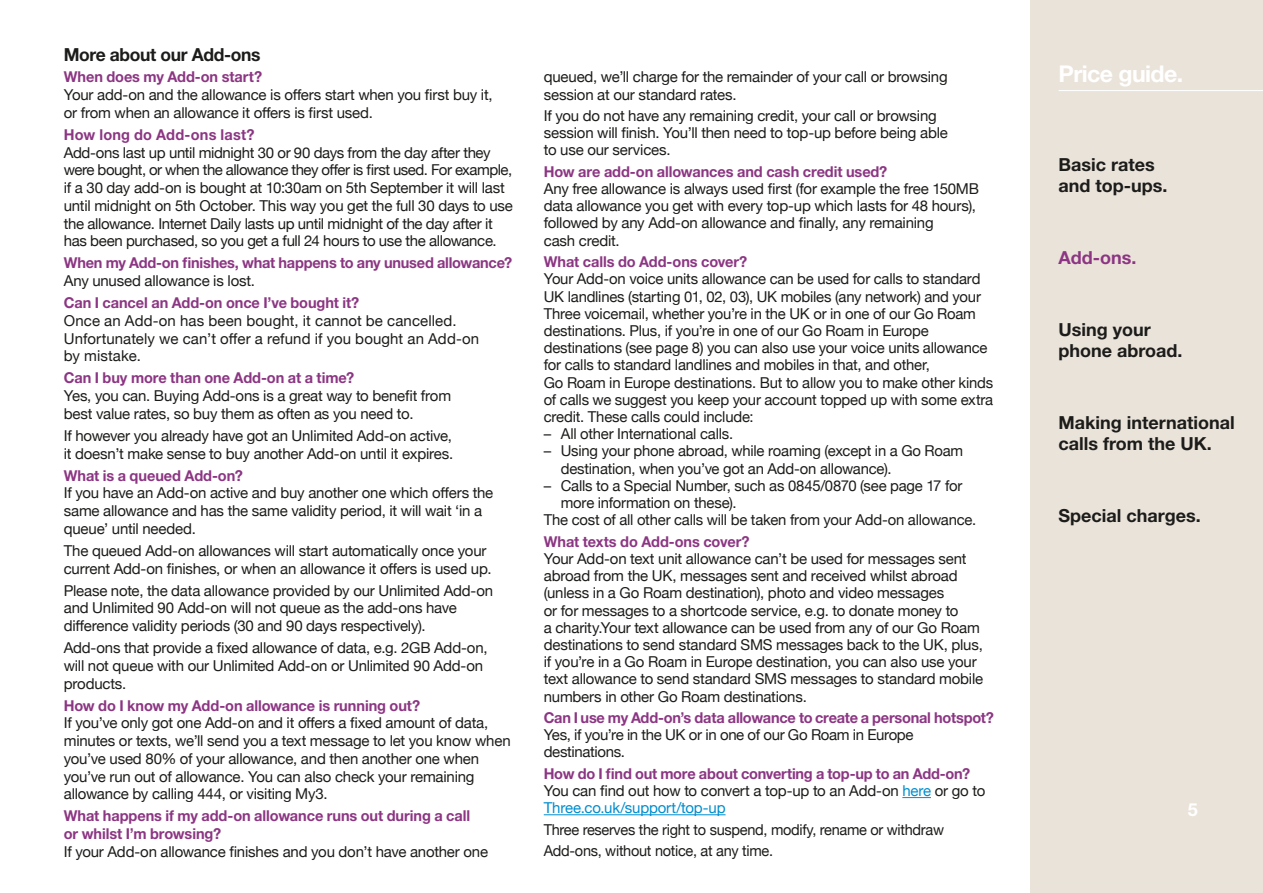
<style>
.page{position:relative;width:1263px;height:893px;background:#fff}
.page>*{position:absolute;margin:0;border:0;box-sizing:border-box;transform-origin:0 0}
.t1{font:700 23.1px "Helvetica Neue LT";letter-spacing:-.025em;color:#fff}
.t2{font:700 18px/21px "Helvetica Neue LT";color:#1c1c1a}
.t3{font:700 18px "Helvetica Neue LT";letter-spacing:-.02em;color:#1c1c1a}
.t4{font:700 18px "Helvetica Neue LT";color:#8c3683}
.t5{font:700 18px "Helvetica Neue LT";color:#fff}
.t6{font:15px/17.2px "Helvetica Neue";letter-spacing:-.015em;color:#1c1c1a}
.t7{font:700 15px/17.7px "Helvetica Neue LT";letter-spacing:-.015em;color:#8c3683}
.t8{font:15px/17.7px "Helvetica Neue";letter-spacing:.005em;color:#1c1c1a}
.s1{font-family:"Helvetica Neue LT";font-weight:700;color:#8c3683}
.s2{font-family:"Helvetica Neue";font-weight:400;color:#1c1c1a}
.s3{font-family:"Helvetica Neue";font-weight:400;color:#008ece}
</style>
<div class="page">
<div style="left:1031px;top:0;width:232px;height:893px;background:#eae3da"></div>
<hr style="left:1058px;top:90px;width:205px;height:1px;background:#fff">
<svg style="left:902px;top:797px;width:29px;height:1px"></svg>
<hr style="left:544px;top:814px;width:181px;height:1px;background:#008ece">
<p class="t3" style="left:64px;top:43px;width:198px">More about our Add-ons</p>
<p class="t6" style="left:64px;top:69px;width:430px;line-height:17.7px"><span class="s1">When does my Add-on start?<br></span>Your add-on and the allowance is offers start when you first buy it, or from when an allowance it offers is first used.</p>
<p class="t6" style="left:64px;top:126px;width:451px;line-height:17.7px"><span class="s1">How long do Add-ons last?<br></span>Add-ons last up until midnight 30 or 90 days from the day after they were bought, or when the allowance they offer is first used. For example, if a 30 day add-on is bought at 10:30am on 5th September it will last until midnight on 5th October. This way you get the full 30 days to use the allowance. Internet Daily lasts up until midnight of the day after it has been purchased, so you get a full 24 hours to use the allowance.</p>
<p class="t7" style="left:64px;top:254px;width:450px">When my Add-on finishes, what happens to any unused allowance?<br><span class="s2">Any unused allowance is lost.</span></p>
<p class="t8" style="left:64px;top:295px;width:417px"><span class="s1">Can I cancel an Add-on once I’ve bought it?<br></span>Once an Add-on has been bought, it cannot be cancelled.<br>Unfortunately we can’t offer a refund if you bought an Add-on by mistake.</p>
<p class="t6" style="left:64px;top:370px;width:389px;line-height:17.7px"><span class="s1">Can I buy more than one Add-on at a time?<br></span>Yes, you can. Buying Add-ons is a great way to benefit from best value rates, so buy them as often as you need to.</p>
<p class="t6" style="left:64px;top:427px;width:391px;line-height:17.7px">If however you already have got an Unlimited Add-on active, it doesn’t make sense to buy another Add-on until it expires.</p>
<p class="t6" style="left:64px;top:467px;width:431px;line-height:17.7px"><span class="s1">What is a queued Add-on?<br></span>If you have an Add-on active and buy another one which offers the same allowance and has the same validity period, it will wait ‘in a queue’ until needed.</p>
<p class="t6" style="left:64px;top:542px;width:429px;line-height:17.7px">The queued Add-on allowances will start automatically once your current Add-on finishes, or when an allowance it offers is used up.</p>
<p class="t6" style="left:64px;top:582px;width:431px;line-height:17.7px">Please note, the data allowance provided by our Unlimited Add-on and Unlimited 90 Add-on will not queue as the add-ons have difference validity periods (30 and 90 days respectively).</p>
<p class="t6" style="left:64px;top:640px;width:425px;line-height:17.7px">Add-ons that provide a fixed allowance of data, e.g. 2GB Add-on, will not queue with our Unlimited Add-on or Unlimited 90 Add-on products.</p>
<p class="t6" style="left:64px;top:697px;width:448px;line-height:17.7px"><span class="s1">How do I know my Add-on allowance is running out?<br></span>If you’ve only got one Add-on and it offers a fixed amount of data, minutes or texts, we’ll send you a text message to let you know when you’ve used 80% of your allowance, and then another one when you’ve run out of allowance. You can also check your remaining allowance by calling 444, or visiting My3.</p>
<p class="t7" style="left:64px;top:807px;width:426px">What happens if my add-on allowance runs out during a call or whilst I’m browsing?<br><span class="s2">If your Add-on allowance finishes and you don’t have another one</span></p>
<p class="t6" style="left:544px;top:69px;width:405px">queued, we’ll charge for the remainder of your call or browsing session at our standard rates.</p>
<p class="t6" style="left:544px;top:108px;width:406px">If you do not have any remaining credit, your call or browsing session will finish. You’ll then need to top-up before being able to use our services.</p>
<p class="t6" style="left:544px;top:164px;width:437px"><span class="s1">How are add-on allowances and cash credit used?<br></span>Any free allowance is always used first (for example the free 150MB data allowance you get with every top-up which lasts for 48 hours), followed by any Add-on allowance and finally, any remaining<br>cash credit.</p>
<p class="t6" style="left:544px;top:254px;width:451px"><span class="s1">What calls do Add-ons cover?<br></span>Your Add-on voice units allowance can be used for calls to standard UK landlines (starting 01, 02, 03), UK mobiles (any network) and your Three voicemail, whether you’re in the UK or in one of our Go Roam destinations. Plus, if you’re in one of our Go Roam in Europe destinations (see page 8) you can also use your voice units allowance for calls to standard landlines and mobiles in that, and other,<br>Go Roam in Europe destinations. But to allow you to make other kinds of calls we suggest you keep your account topped up with some extra credit. These calls could include:</p>
<p class="t6" style="left:544px;top:426px;width:191px">– All other International calls.</p>
<p class="t6" style="left:561px;top:443px;width:404px;text-indent:-17px">– Using your phone abroad, while roaming (except in a Go Roam destination, when you’ve got an Add-on allowance).</p>
<p class="t6" style="left:561px;top:478px;width:403px;text-indent:-17px">– Calls to a Special Number, such as 0845/0870 (see page 17 for more information on these).</p>
<p class="t6" style="left:544px;top:512px;width:434px">The cost of all other calls will be taken from your Add-on allowance.</p>
<p class="t6" style="left:544px;top:534px;width:441px"><span class="s1">What texts do Add-ons cover?<br></span>Your Add-on text unit allowance can’t be used for messages sent abroad from the UK, messages sent and received whilst abroad (unless in a Go Roam destination), photo and video messages<br>or for messages to a shortcode service, e.g. to donate money to<br>a charity.Your text allowance can be used from any of our Go Roam destinations to send standard SMS messages back to the UK, plus, if you’re in a Go Roam in Europe destination, you can also use your text allowance to send standard SMS messages to standard mobile numbers in other Go Roam destinations.</p>
<p class="t6" style="left:544px;top:710px;width:452px"><span class="s1">Can I use my Add-on’s data allowance to create a personal hotspot?<br></span>Yes, if you’re in the UK or in one of our Go Roam in Europe destinations.</p>
<p class="t7" style="left:544px;top:765px;width:443px;line-height:17.2px">How do I find out more about converting a top-up to an Add-on?<br><span class="s2">You can find out how to convert a top-up to an Add-on</span> <span class="s3">here</span> <span class="s2">or go to<br></span><span class="s3">Three.co.uk/support/top-up</span></p>
<p class="t6" style="left:544px;top:819px;width:402px;line-height:21.8px">Three reserves the right to suspend, modify, rename or withdraw<br>Add‑ons, without notice, at any time.</p>
<h1 class="t1" style="left:1058px;top:59px;width:126px">Price guide.</h1>
<p class="t2" style="left:1058px;top:153px;width:111px">Basic rates and top-ups.</p>
<p class="t4" style="left:1058px;top:246px;width:79px">Add-ons.</p>
<p class="t2" style="left:1058px;top:319px;width:126px">Using your phone abroad.</p>
<p class="t2" style="left:1058px;top:412px;width:178px">Making international calls from the UK.</p>
<p class="t2" style="left:1058px;top:505px;width:144px">Special charges.</p>
<p class="t5" style="left:1188px;top:799px;width:12px">5</p>
</div>
